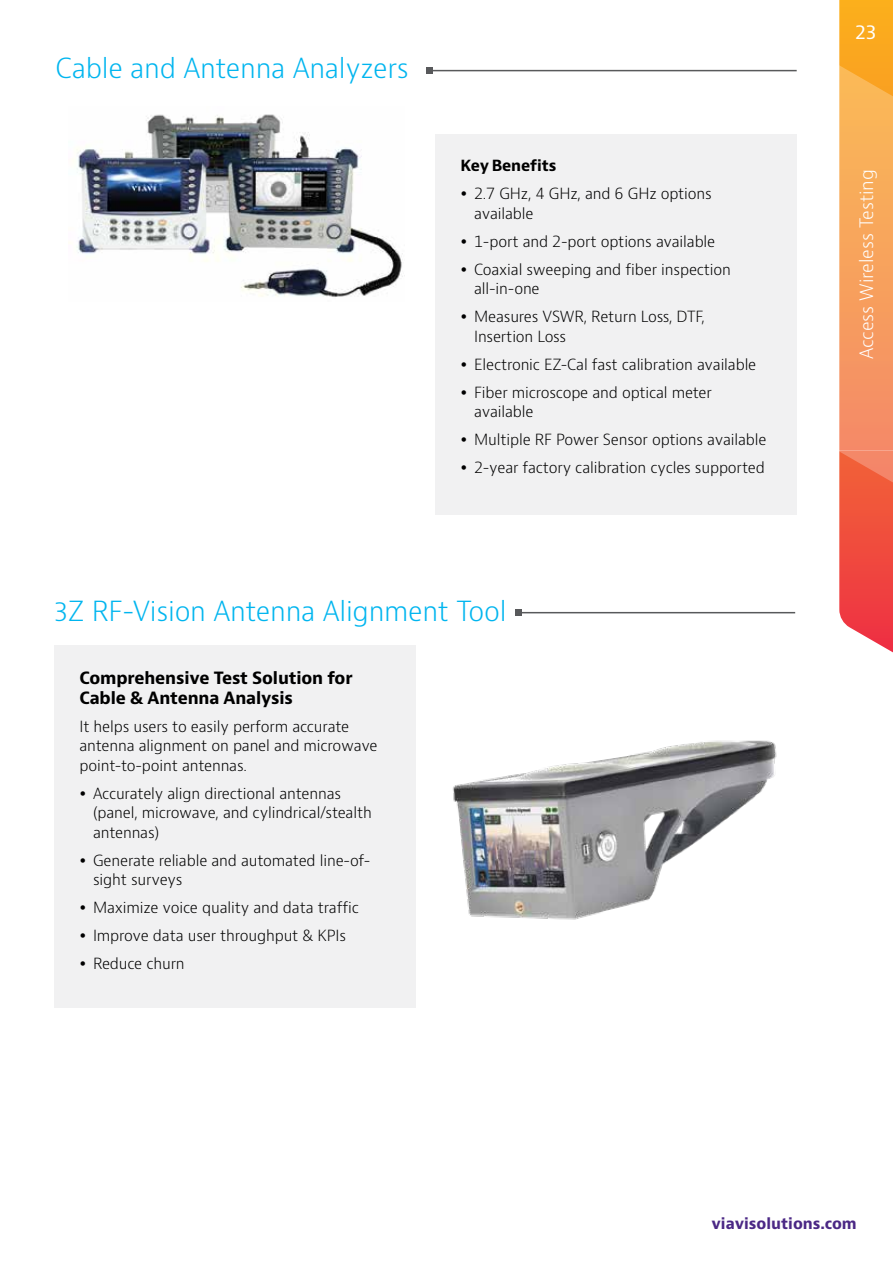
<style>
.page{position:relative;width:893px;height:1263px;background:#fff}
.page>*{position:absolute;margin:0;border:0;box-sizing:border-box;transform-origin:0 0}
.t1{font:300 27px "Bernino Sans";letter-spacing:-.01em;color:#00b5ef}
.t2{font:300 18px "Bernino Sans";letter-spacing:-.005em;color:#fff}
.t3{font:18px "Bernino Sans";color:#fff}
.t4{font:700 16.5px/19.5px "Bernino Sans";letter-spacing:-.01em;color:#000}
.t5{font:300 15px/28px "Bernino Sans";letter-spacing:-.01em;color:#000}
.t6{font:700 15px "Bernino Sans";color:#4b2885}
.t7{font:700 15px "Bernino Sans";letter-spacing:-.01em;color:#000}
</style>
<div class="page">
<svg style="left:839px;top:0;width:54px;height:652px;background:#f58e53"></svg>
<hr style="left:429px;top:70px;width:368px;height:1px;background:#58595b">
<svg style="left:426px;top:68px;width:6px;height:6px"></svg>
<div style="left:435px;top:134px;width:362px;height:380px;background:#f1f1f2"></div>
<div style="left:54px;top:645px;width:362px;height:363px;background:#f1f1f2"></div>
<img style="left:76px;top:114px;width:327px;height:183px">
<img style="left:452px;top:740px;width:325px;height:180px">
<hr style="left:519px;top:612px;width:276px;height:1px;background:#58595b">
<svg style="left:516px;top:610px;width:6px;height:6px"></svg>
<h1 class="t1" style="left:56px;top:50px;width:355px">Cable and Antenna Analyzers</h1>
<p class="t7" style="left:461px;top:156px;width:97px">Key Benefits</p>
<p class="t5" style="left:474px;top:184px;width:239px;line-height:19.5px">2.7 GHz, 4 GHz, and 6 GHz options available</p>
<p class="t5" style="left:474px;top:228px;width:258px">1-port and 2-port options available<br>Coaxial sweeping and fiber inspection</p>
<p class="t5" style="left:474px;top:275px;width:232px">all-in-one<br>Measures VSWR, Return Loss, DTF,</p>
<p class="t5" style="left:474px;top:323px;width:284px">Insertion Loss<br>Electronic EZ-Cal fast calibration available<br>Fiber microscope and optical meter</p>
<p class="t5" style="left:474px;top:398px;width:294px">available<br>Multiple RF Power Sensor options available<br>2-year factory calibration cycles supported</p>
<h1 class="t1" style="left:54px;top:594px;width:454px">3Z RF-Vision Antenna Alignment Tool</h1>
<p class="t4" style="left:80px;top:669px;width:275px">Comprehensive Test Solution for<br>Cable &amp; Antenna Analysis</p>
<p class="t5" style="left:80px;top:717px;width:300px;line-height:19.5px">It helps users to easily perform accurate antenna alignment on panel and microwave point-to-point antennas.</p>
<p class="t5" style="left:93px;top:784px;width:280px;line-height:19.5px">Accurately align directional antennas (panel, microwave, and cylindrical/stealth antennas)</p>
<p class="t5" style="left:93px;top:851px;width:279px;line-height:19.5px">Generate reliable and automated line-of&shy;sight surveys</p>
<p class="t5" style="left:93px;top:894px;width:268px">Maximize voice quality and data traffic<br>Improve data user throughput &amp; KPIs<br>Reduce churn</p>
<p class="t3" style="left:855px;top:21px;width:23px">23</p>
<p class="t2" style="left:855px;top:359px;width:192px;rotate:-90deg">Access Wireless Testing</p>
<p class="t6" style="left:711px;top:1214px;width:147px">viavisolutions.com</p>
</div>
